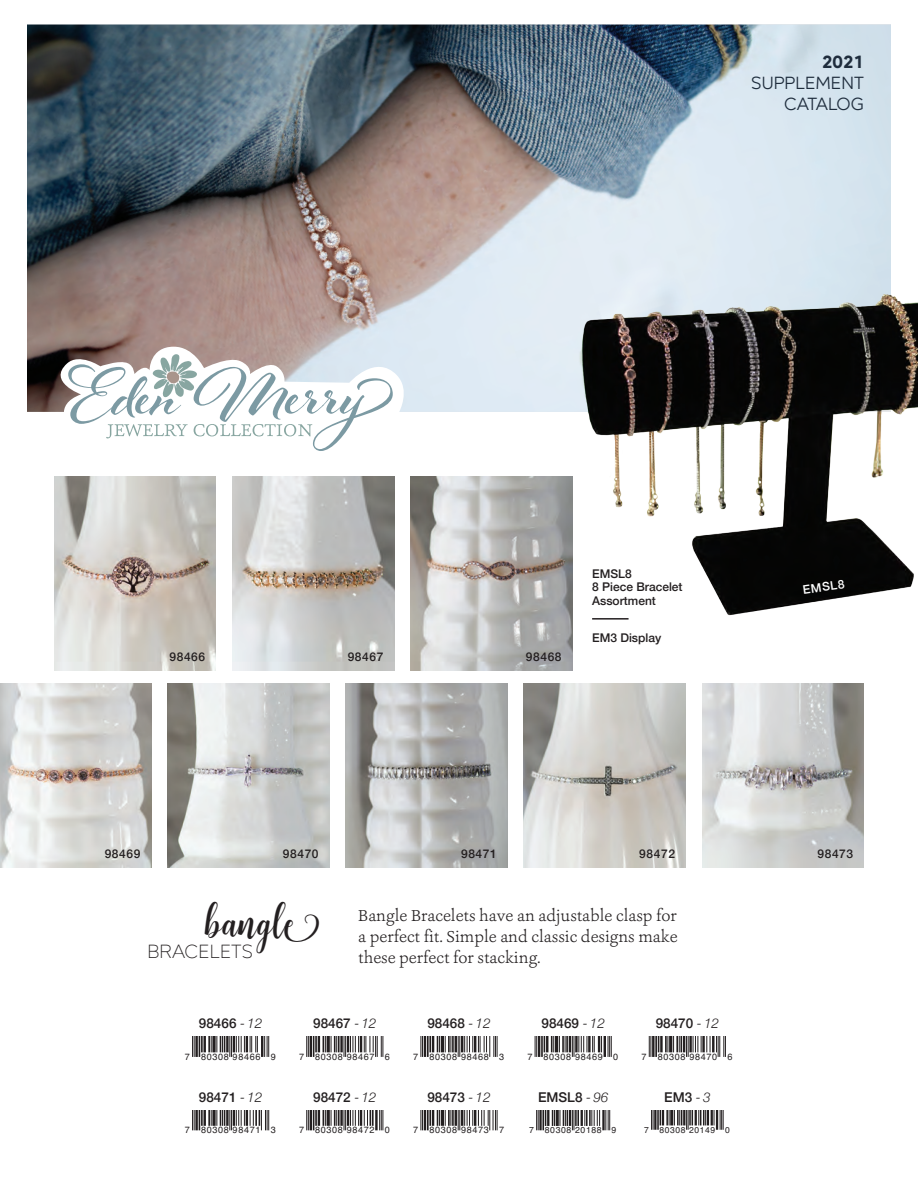
<style>
.page{position:relative;width:918px;height:1188px;background:#fff}
.page>*{position:absolute;margin:0;border:0;box-sizing:border-box;transform-origin:0 0}
.t1{font:45px "Brilliant";color:#231f20}
.t2{font:300 19.5px "Mirai";letter-spacing:.005em;color:#231f20}
.t3{font:18px/21px "Mirai";color:#1f2d3d;text-align:right}
.t4{font:300 16.5px/21px "Ashbury";color:#231f20;text-align:justify}
.t5{font:500 13.5px "Helvetica Neue";color:#231f20}
.t6{font:500 12px "Helvetica Neue";letter-spacing:.025em;color:#231f20}
.t7{font:500 12px "Helvetica Neue";color:#231f20}
.t8{font:500 12px "Helvetica Neue";color:#fff}
.t9{font:9.15px "Helvetica";letter-spacing:.07em;color:#231f20}
.t10{font:8.7px "Helvetica";letter-spacing:.07em;color:#231f20}
.t11{font:8.55px "Helvetica";letter-spacing:.07em;color:#231f20}
.s1{font-weight:700}
.s2{font-weight:300;font-style:italic}
</style>
<div class="page">
<img style="left:27px;top:25px;width:864px;height:387px">
<img style="left:54px;top:477px;width:162px;height:193px">
<img style="left:167px;top:684px;width:162px;height:184px">
<img style="left:232px;top:477px;width:162px;height:193px">
<img style="left:346px;top:684px;width:162px;height:184px">
<img style="left:410px;top:477px;width:162px;height:193px">
<img style="left:524px;top:684px;width:162px;height:184px">
<img style="left:0;top:684px;width:151px;height:184px">
<img style="left:702px;top:684px;width:162px;height:184px">
<svg style="left:47px;top:347px;width:364px;height:104px"></svg>
<img style="left:538px;top:285px;width:380px;height:364px">
<svg style="left:192px;top:1037px;width:66px;height:20px"></svg>
<hr style="left:261px;top:1037px;width:2px;height:20px;background:#231f20">
<svg style="left:264px;top:1037px;width:5px;height:20px"></svg>
<svg style="left:192px;top:1110px;width:77px;height:20px"></svg>
<svg style="left:421px;top:1037px;width:2px;height:20px"></svg>
<hr style="left:424px;top:1037px;width:2px;height:20px;background:#231f20">
<hr style="left:427px;top:1037px;width:2px;height:20px;background:#231f20">
<svg style="left:429px;top:1037px;width:69px;height:20px"></svg>
<svg style="left:421px;top:1110px;width:2px;height:20px"></svg>
<hr style="left:424px;top:1110px;width:2px;height:20px;background:#231f20">
<hr style="left:427px;top:1110px;width:2px;height:20px;background:#231f20">
<svg style="left:429px;top:1110px;width:69px;height:20px"></svg>
<svg style="left:649px;top:1037px;width:2px;height:20px"></svg>
<hr style="left:652px;top:1037px;width:3px;height:20px;background:#231f20">
<hr style="left:655px;top:1037px;width:2px;height:20px;background:#231f20">
<svg style="left:658px;top:1037px;width:1px;height:15px"></svg>
<hr style="left:660px;top:1037px;width:3px;height:15px;background:#231f20">
<svg style="left:665px;top:1037px;width:61px;height:20px"></svg>
<svg style="left:651px;top:1110px;width:3px;height:20px"></svg>
<hr style="left:654px;top:1110px;width:3px;height:20px;background:#231f20">
<hr style="left:657px;top:1110px;width:2px;height:20px;background:#231f20">
<svg style="left:660px;top:1110px;width:64px;height:20px"></svg>
<svg style="left:306px;top:1037px;width:77px;height:20px"></svg>
<svg style="left:306px;top:1110px;width:77px;height:20px"></svg>
<svg style="left:535px;top:1037px;width:2px;height:20px"></svg>
<hr style="left:538px;top:1037px;width:2px;height:20px;background:#231f20">
<hr style="left:541px;top:1037px;width:2px;height:20px;background:#231f20">
<svg style="left:544px;top:1037px;width:58px;height:20px"></svg>
<hr style="left:604px;top:1037px;width:2px;height:20px;background:#231f20">
<svg style="left:608px;top:1037px;width:4px;height:20px"></svg>
<svg style="left:536px;top:1110px;width:3px;height:20px"></svg>
<hr style="left:539px;top:1110px;width:3px;height:20px;background:#231f20">
<hr style="left:542px;top:1110px;width:2px;height:20px;background:#231f20">
<svg style="left:545px;top:1110px;width:65px;height:20px"></svg>
<hr style="left:592px;top:618px;width:37px;height:2px;background:#231f20">
<p class="t3" style="left:751px;top:50px;width:114px"><span class="s1">2021<br></span>SUPPLEMENT<br>CATALOG</p>
<p class="t6" style="left:170px;top:647px;width:37px">98466</p>
<p class="t6" style="left:348px;top:647px;width:37px">98467</p>
<p class="t6" style="left:526px;top:647px;width:37px">98468</p>
<p class="t6" style="left:592px;top:564px;width:41px">EMSL8</p>
<p class="t7" style="left:592px;top:577px;width:92px">8 Piece Bracelet</p>
<p class="t7" style="left:592px;top:591px;width:65px">Assortment</p>
<p class="t7" style="left:592px;top:628px;width:71px">EM3 Display</p>
<p class="t8" style="left:801px;top:580px;width:43px;rotate:-8deg">EMSL8</p>
<p class="t6" style="left:105px;top:844px;width:37px">98469</p>
<p class="t6" style="left:639px;top:844px;width:37px">98472</p>
<p class="t6" style="left:283px;top:844px;width:37px">98470</p>
<p class="t6" style="left:818px;top:844px;width:37px">98473</p>
<p class="t6" style="left:461px;top:844px;width:37px">98471</p>
<p class="t1" style="left:205px;top:893px;width:116px">bangle</p>
<p class="t2" style="left:148px;top:936px;width:107px">BRACELETS</p>
<p class="t4" style="left:358px;top:905px;width:321px">Bangle Bracelets have an adjustable clasp for a perfect fit. Simple and classic designs make these perfect for stacking.</p>
<p class="t5" style="left:199px;top:1013px;width:65px">98466 <span class="s2">- 12</span></p>
<p class="t5" style="left:313px;top:1013px;width:65px">98467 <span class="s2">- 12</span></p>
<p class="t5" style="left:427px;top:1013px;width:65px">98468 <span class="s2">- 12</span></p>
<p class="t5" style="left:542px;top:1013px;width:65px">98469 <span class="s2">- 12</span></p>
<p class="t5" style="left:656px;top:1013px;width:65px">98470 <span class="s2">- 12</span></p>
<p class="t9" style="left:185px;top:1050px;width:92px">7 80308 98466 9</p>
<p class="t9" style="left:299px;top:1050px;width:92px">7 80308 98467 6</p>
<p class="t9" style="left:413px;top:1050px;width:92px">7 80308 98468 3</p>
<p class="t9" style="left:527px;top:1050px;width:92px">7 80308 98469 0</p>
<p class="t9" style="left:642px;top:1050px;width:92px">7 80308 98470 6</p>
<p class="t5" style="left:199px;top:1086px;width:65px">98471 <span class="s2">- 12</span></p>
<p class="t5" style="left:313px;top:1086px;width:65px">98472 <span class="s2">- 12</span></p>
<p class="t5" style="left:427px;top:1086px;width:65px">98473 <span class="s2">- 12</span></p>
<p class="t5" style="left:538px;top:1086px;width:72px">EMSL8 <span class="s2">- 96</span></p>
<p class="t5" style="left:664px;top:1086px;width:48px">EM3 <span class="s2">-3</span></p>
<p class="t9" style="left:185px;top:1123px;width:92px">7 80308 98471 3</p>
<p class="t9" style="left:299px;top:1123px;width:92px">7 80308 98472 0</p>
<p class="t9" style="left:413px;top:1123px;width:92px">7 80308 98473 7</p>
<p class="t10" style="left:529px;top:1123px;width:89px">7 80308 20188 9</p>
<p class="t11" style="left:644px;top:1123px;width:87px">7 80308 20149 0</p>
</div>
